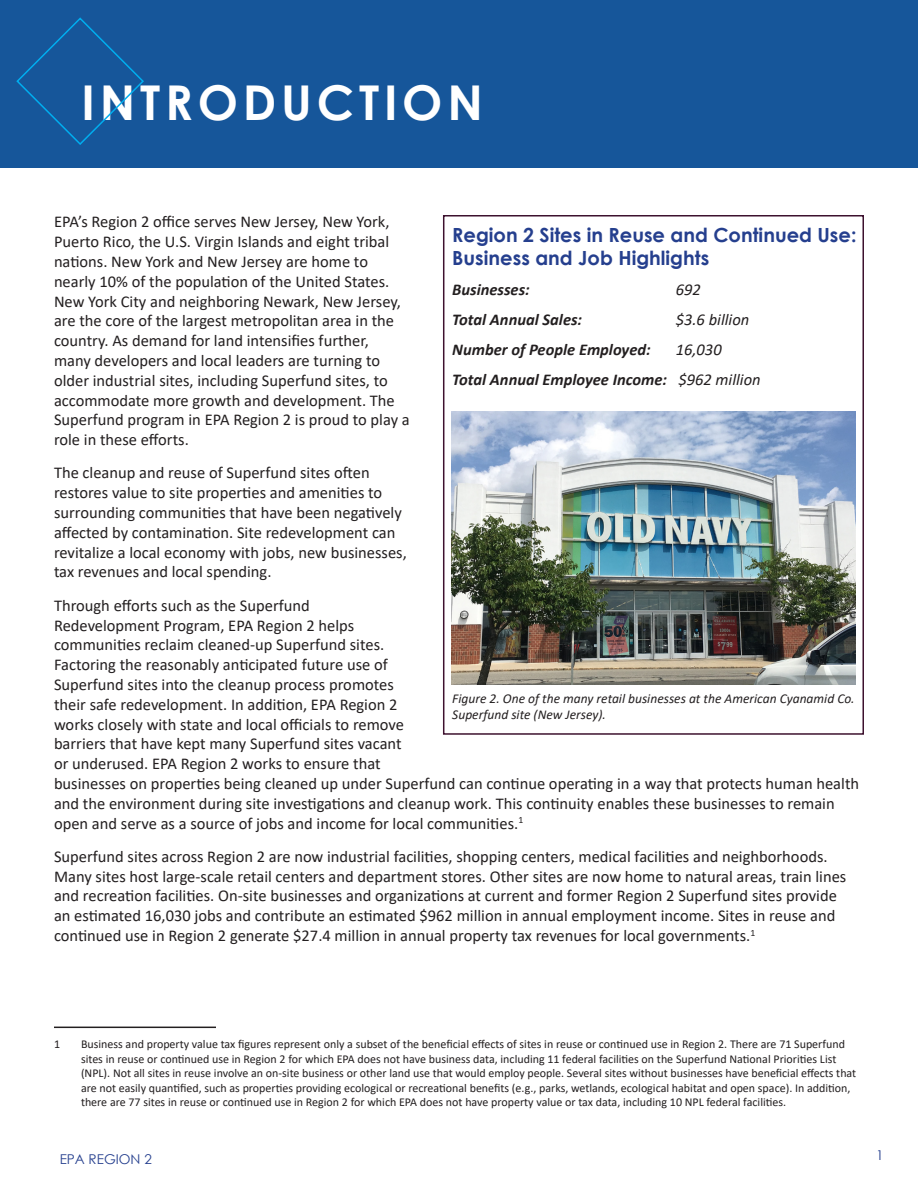
<style>
.page{position:relative;width:918px;height:1188px;background:#fff}
.page>*{position:absolute;margin:0;border:0;box-sizing:border-box;transform-origin:0 0}
.t1{font:700 48px "Century Gothic";letter-spacing:.1em;color:#fff}
.t2{font:700 19.5px/23.4px "Century Gothic";color:#253f8e}
.t3{font:16.5px/19.8px "Calibri";color:#231f20}
.t4{font:italic 700 16.5px "Calibri";color:#231f20}
.t5{font:italic 16.5px "Calibri";color:#231f20}
.t6{font:italic 13.5px/16.2px "Calibri";color:#231f20}
.t7{font:13.5px "Century Gothic";color:#253f8e}
.Footnotes{font:12px/14.4px "Calibri";color:#231f20}
.s1{font-weight:400}
</style>
<div class="page">
<div style="left:0;top:0;width:918px;height:167px;background:#16569a"></div>
<div style="left:443px;top:215px;width:421px;height:520px;border:2px solid #3d112e"></div>
<img style="left:452px;top:412px;width:404px;height:272px">
<hr style="left:54px;top:1027px;width:162px;height:1px;background:#231f20">
<svg style="left:16px;top:17px;width:128px;height:128px"></svg>
<h1 class="t1" style="left:82px;top:66px;width:403px">INTRODUCTION</h1>
<p class="t3" style="left:54px;top:212px;width:357px">EPA’s Region 2 office serves New Jersey, New York, Puerto Rico, the U.S. Virgin Islands and eight tribal nations. New York and New Jersey are home to nearly 10% of the population of the United States.<br>New York City and neighboring Newark, New Jersey, are the core of the largest metropolitan area in the country. As demand for land intensifies further, many developers and local leaders are turning to older industrial sites, including Superfund sites, to accommodate more growth and development. The Superfund program in EPA Region 2 is proud to play a role in these efforts.</p>
<p class="t3" style="left:54px;top:463px;width:354px">The cleanup and reuse of Superfund sites often restores value to site properties and amenities to surrounding communities that have been negatively affected by contamination. Site redevelopment can revitalize a local economy with jobs, new businesses, tax revenues and local spending.</p>
<p class="t3" style="left:54px;top:595px;width:807px">Through efforts such as the Superfund<br>Redevelopment Program, EPA Region 2 helps<br>communities reclaim cleaned-up Superfund sites.<br>Factoring the reasonably anticipated future use of<br>Superfund sites into the cleanup process promotes<br>their safe redevelopment. In addition, EPA Region 2<br>works closely with state and local officials to remove<br>barriers that have kept many Superfund sites vacant<br>or underused. EPA Region 2 works to ensure that<br>businesses on properties being cleaned up under Superfund can continue operating in a way that protects human health and the environment during site investigations and cleanup work. This continuity enables these businesses to remain open and serve as a source of jobs and income for local communities.<sup>1</sup></p>
<p class="t3" style="left:54px;top:846px;width:794px">Superfund sites across Region 2 are now industrial facilities, shopping centers, medical facilities and neighborhoods.<br>Many sites host large-scale retail centers and department stores. Other sites are now home to natural areas, train lines and recreation facilities. On-site businesses and organizations at current and former Region 2 Superfund sites provide an estimated 16,030 jobs and contribute an estimated $962 million in annual employment income. Sites in reuse and continued use in Region 2 generate $27.4 million in annual property tax revenues for local governments.<sup>1</sup></p>
<p class="t2" style="left:452px;top:222px;width:406px">Region 2 Sites in Reuse and Continued Use:<br>Business and Job Highlights</p>
<p class="t4" style="left:452px;top:278px;width:79px">Businesses:</p>
<p class="t5" style="left:676px;top:278px;width:27px">692</p>
<p class="t4" style="left:452px;top:308px;width:131px">Total Annual Sales:</p>
<p class="t5" style="left:676px;top:308px;width:75px">$3.6 billion</p>
<p class="t4" style="left:452px;top:338px;width:200px">Number of People Employed:</p>
<p class="t5" style="left:676px;top:338px;width:47px">16,030</p>
<p class="t4" style="left:452px;top:368px;width:310px">Total Annual Employee Income: <span class="s1">$962 million</span></p>
<p class="t6" style="left:452px;top:690px;width:404px">Figure 2. One of the many retail businesses at the American Cyanamid Co.<br>Superfund site (New Jersey).</p>
<p class="Footnotes" style="left:54px;top:1037px;width:8px">1</p>
<p class="Footnotes" style="left:81px;top:1037px;width:777px">Business and property value tax figures represent only a subset of the beneficial effects of sites in reuse or continued use in Region 2. There are 71 Superfund sites in reuse or continued use in Region 2 for which EPA does not have business data, including 11 federal facilities on the Superfund National Priorities List (NPL). Not all sites in reuse involve an on-site business or other land use that would employ people. Several sites without businesses have beneficial effects that are not easily quantified, such as properties providing ecological or recreational benefits (e.g., parks, wetlands, ecological habitat and open space). In addition, there are 77 sites in reuse or continued use in Region 2 for which EPA does not have property value or tax data, including 10 NPL federal facilities.</p>
<p class="t7" style="left:60px;top:1149px;width:94px">EPA REGION 2</p>
<p class="t7" style="left:876px;top:1146px;width:9px">1</p>
</div>
